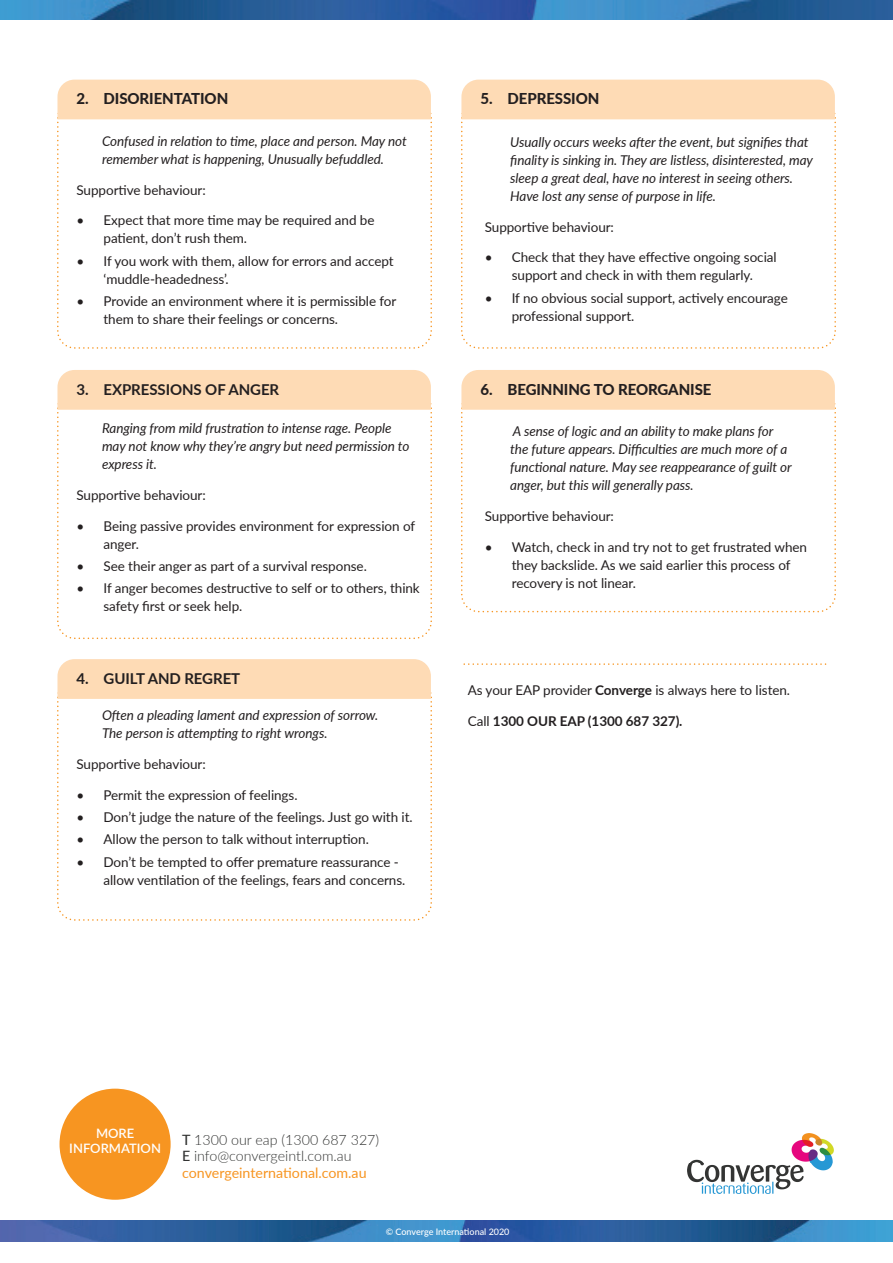
<style>
.page{position:relative;width:893px;height:1263px;background:#fff}
.page>*{position:absolute;margin:0;border:0;box-sizing:border-box;transform-origin:0 0}
.t1{font:800 15px "Lato";letter-spacing:-.005em;color:#231f20}
.t2{font:700 15px "Lato";letter-spacing:-.005em;color:#231f20}
.t3{font:300 14.25px/16.6px "Lato";color:#323332}
.t4{font:13.5px/18px "Lato";letter-spacing:-.005em;color:#231f20}
.t5{font:italic 13.5px/18px "Lato";letter-spacing:-.005em;color:#231f20}
.t6{font:700 13.5px "Lato";letter-spacing:-.005em;color:#231f20}
.t7{font:600 13.05px/15.6px "Lato";color:#fff;text-align:center}
.t8{font:500 9px "Lato";color:#fff}
.s1{font-weight:700}
.s2{font-weight:400}
.s3{font-weight:500}
.s4{font-weight:400;color:#f79521}
</style>
<div class="page">
<img style="left:0;top:1221px;width:893px;height:20px">
<div style="left:60px;top:1089px;width:111px;height:111px;background:#f79521;border-radius:50%"></div>
<img style="left:687px;top:1133px;width:146px;height:60px">
<img style="left:0;top:0;width:893px;height:19px">
<svg style="left:463px;top:663px;width:363px;height:2px"></svg>
<svg style="left:57px;top:327px;width:375px;height:22px"></svg>
<svg style="left:461px;top:327px;width:375px;height:22px"></svg>
<svg style="left:57px;top:899px;width:375px;height:22px"></svg>
<svg style="left:57px;top:80px;width:375px;height:247px"></svg>
<svg style="left:461px;top:80px;width:375px;height:247px"></svg>
<svg style="left:461px;top:370px;width:375px;height:221px"></svg>
<svg style="left:57px;top:370px;width:375px;height:247px"></svg>
<svg style="left:57px;top:659px;width:375px;height:240px"></svg>
<p class="t1" style="left:77px;top:88px;width:153px">2. DISORIENTATION</p>
<p class="t1" style="left:480px;top:88px;width:120px">5. DEPRESSION</p>
<p class="t5" style="left:102px;top:131px;width:306px">Confused in relation to time, place and person. May not remember what is happening, Unusually befuddled.</p>
<p class="t4" style="left:77px;top:180px;width:131px">Supportive behaviour:</p>
<p class="t4" style="left:104px;top:211px;width:273px;text-indent:-27px">• Expect that more time may be required and be patient, don’t rush them.</p>
<p class="t4" style="left:104px;top:251px;width:292px;text-indent:-27px">• If you work with them, allow for errors and accept ‘muddle-headedness’.</p>
<p class="t4" style="left:104px;top:291px;width:294px;text-indent:-27px">• Provide an environment where it is permissible for them to share their feelings or concerns.</p>
<p class="t5" style="left:510px;top:132px;width:304px">Usually occurs weeks after the event, but signifies that finality is sinking in. They are listless, disinterested, may sleep a great deal, have no interest in seeing others.<br>Have lost any sense of purpose in life.</p>
<p class="t4" style="left:485px;top:217px;width:131px">Supportive behaviour:</p>
<p class="t4" style="left:485px;top:248px;width:293px;text-align:center">• Check that they have effective ongoing social support and check in with them regularly.</p>
<p class="t4" style="left:512px;top:288px;width:278px;text-indent:-27px">• If no obvious social support, actively encourage professional support.</p>
<p class="t2" style="left:77px;top:378px;width:204px">3. EXPRESSIONS OF ANGER</p>
<p class="t1" style="left:480px;top:378px;width:232px">6. BEGINNING TO REORGANISE</p>
<p class="t5" style="left:102px;top:419px;width:309px">Ranging from mild frustration to intense rage. People may not know why they’re angry but need permission to express it.</p>
<p class="t4" style="left:77px;top:485px;width:131px">Supportive behaviour:</p>
<p class="t4" style="left:104px;top:516px;width:313px;text-indent:-27px">• Being passive provides environment for expression of anger.</p>
<p class="t4" style="left:77px;top:556px;width:292px">• See their anger as part of a survival response.</p>
<p class="t4" style="left:104px;top:579px;width:318px;text-indent:-27px">• If anger becomes destructive to self or to others, think safety first or seek help.</p>
<p class="t2" style="left:77px;top:667px;width:165px">4. GUILT AND REGRET</p>
<p class="t5" style="left:102px;top:706px;width:278px">Often a pleading lament and expression of sorrow.<br>The person is attempting to right wrongs.</p>
<p class="t4" style="left:77px;top:755px;width:131px">Supportive behaviour:</p>
<p class="t4" style="left:77px;top:785px;width:223px">• Permit the expression of feelings.</p>
<p class="t4" style="left:77px;top:808px;width:338px">• Don’t judge the nature of the feelings. Just go with it.</p>
<p class="t4" style="left:77px;top:830px;width:294px">• Allow the person to talk without interruption.</p>
<p class="t4" style="left:104px;top:852px;width:303px;text-indent:-27px">• Don’t be tempted to offer premature reassurance - allow ventilation of the feelings, fears and concerns.</p>
<p class="t5" style="left:510px;top:422px;width:283px">A sense of logic and an ability to make plans for the future appears. Difficulties are much more of a functional nature. May see reappearance of guilt or anger, but this will generally pass.</p>
<p class="t4" style="left:485px;top:506px;width:131px">Supportive behaviour:</p>
<p class="t4" style="left:512px;top:537px;width:297px;text-indent:-27px">• Watch, check in and try not to get frustrated when they backslide. As we said earlier this process of recovery is not linear.</p>
<p class="t4" style="left:468px;top:681px;width:324px">As your EAP provider <span class="s1">Converge</span> is always here to listen.</p>
<p class="t6" style="left:468px;top:711px;width:216px"><span class="s2">Call</span> 1300 OUR EAP (1300 687 327).</p>
<p class="t7" style="left:69px;top:1125px;width:93px">MORE<br>INFORMATION</p>
<p class="t3" style="left:182px;top:1131px;width:199px"><span class="s3">T</span> 1300 our eap (1300 687 327)<br><span class="s3">E</span> info@convergeintl.com.au <span class="s4">convergeinternational.com.au</span></p>
<p class="t8" style="left:386px;top:1225px;width:125px">© Converge International 2020</p>
</div>
